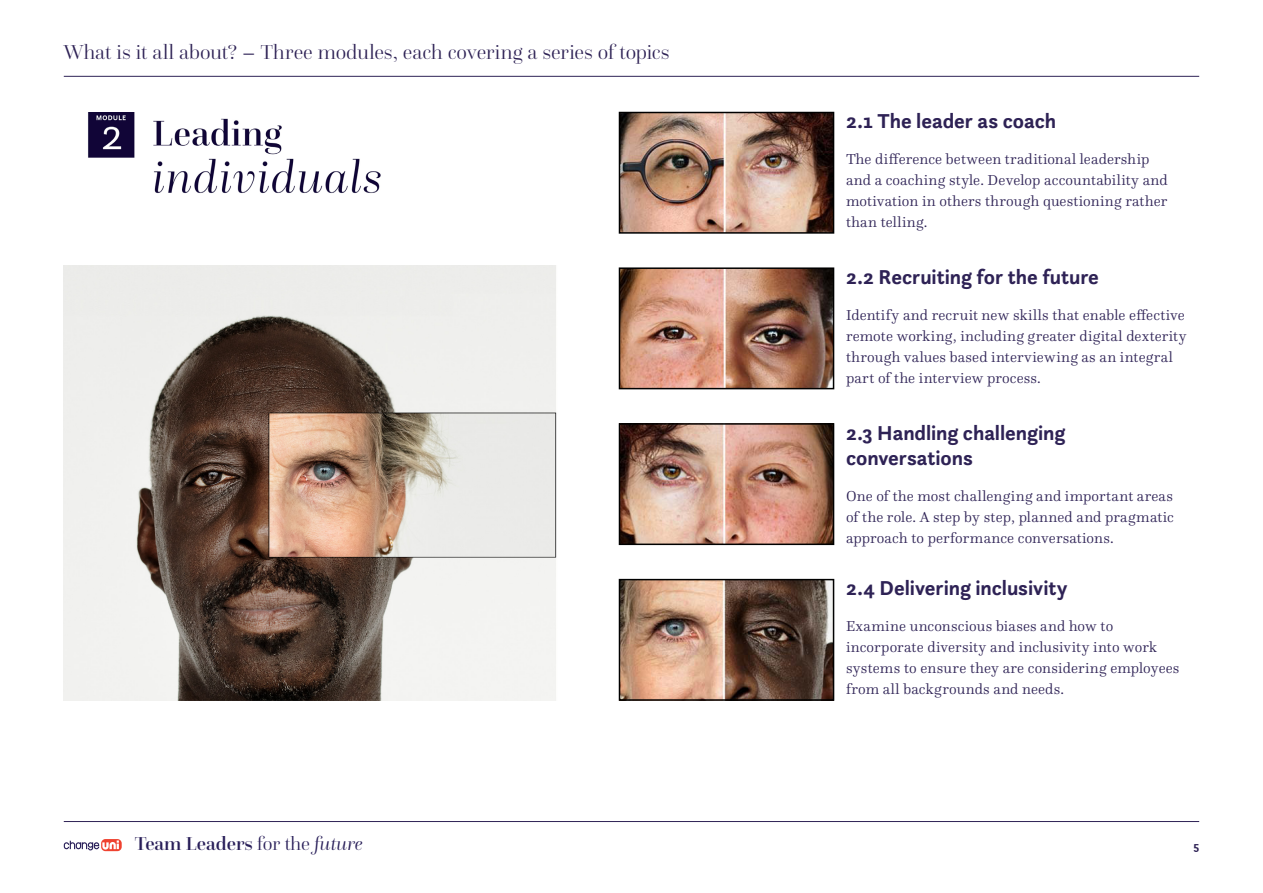
<style>
.page{position:relative;width:1263px;height:893px;background:#fff}
.page>*{position:absolute;margin:0;border:0;box-sizing:border-box;transform-origin:0 0}
.heading_3{font:700 21px/25.5px "Questa Sans";letter-spacing:-.005em;color:#2e2255}
.body{font:300 21px "Questa Grande";color:#2e2255}
.t1{font:500 19.5px "Questa Grande";color:#291f59}
.body-2{font:300 15px/21px "Questa";letter-spacing:.015em;color:#2e2255}
.t2{font:700 12px "Questa Sans";color:#2e2255}
.s1{font-weight:300}
.s2{font-weight:300;font-style:italic}
</style>
<div class="page">
<hr style="left:64px;top:821px;width:1135px;height:1px;background:#2e2255">
<svg style="left:64px;top:839px;width:58px;height:12px"></svg>
<hr style="left:64px;top:76px;width:1135px;height:1px;background:#2e2255">
<img style="left:622px;top:115px;width:209px;height:116px">
<div style="left:619px;top:112px;width:215px;height:122px;border:2px solid #000"></div>
<img style="left:622px;top:270px;width:209px;height:116px">
<div style="left:619px;top:267px;width:215px;height:122px;border:2px solid #000"></div>
<img style="left:622px;top:426px;width:209px;height:116px">
<div style="left:619px;top:423px;width:215px;height:122px;border:2px solid #000"></div>
<img style="left:622px;top:582px;width:209px;height:116px">
<div style="left:619px;top:579px;width:215px;height:122px;border:2px solid #000"></div>
<img style="left:64px;top:113px;width:371px;height:153px">
<img style="left:64px;top:266px;width:493px;height:435px">
<p class="body" style="left:64px;top:40px;width:607px">What is it all about? – Three modules, each covering a series of topics</p>
<p class="heading_3" style="left:846px;top:108px;width:212px">2.1 The leader as coach</p>
<p class="body-2" style="left:846px;top:149px;width:323px">The difference between traditional leadership and a coaching style. Develop accountability and motivation in others through questioning rather than telling.</p>
<p class="heading_3" style="left:846px;top:264px;width:254px">2.2 Recruiting for the future</p>
<p class="body-2" style="left:846px;top:304px;width:342px">Identify and recruit new skills that enable effective remote working, including greater digital dexterity through values based interviewing as an integral part of the interview process.</p>
<p class="heading_3" style="left:846px;top:420px;width:221px">2.3 Handling challenging conversations</p>
<p class="body-2" style="left:846px;top:485px;width:329px;text-align:justify">One of the most challenging and important areas of the role. A step by step, planned and pragmatic approach to performance conversations.</p>
<p class="heading_3" style="left:846px;top:575px;width:223px">2.4 Delivering inclusivity</p>
<p class="body-2" style="left:846px;top:616px;width:335px">Examine unconscious biases and how to incorporate diversity and inclusivity into work systems to ensure they are considering employees from all backgrounds and needs.</p>
<h2 class="t1" style="left:135px;top:831px;width:230px">Team Leaders <span class="s1">for the</span> <span class="s2">future</span></h2>
<p class="t2" style="left:1193px;top:838px;width:7px">5</p>
</div>
